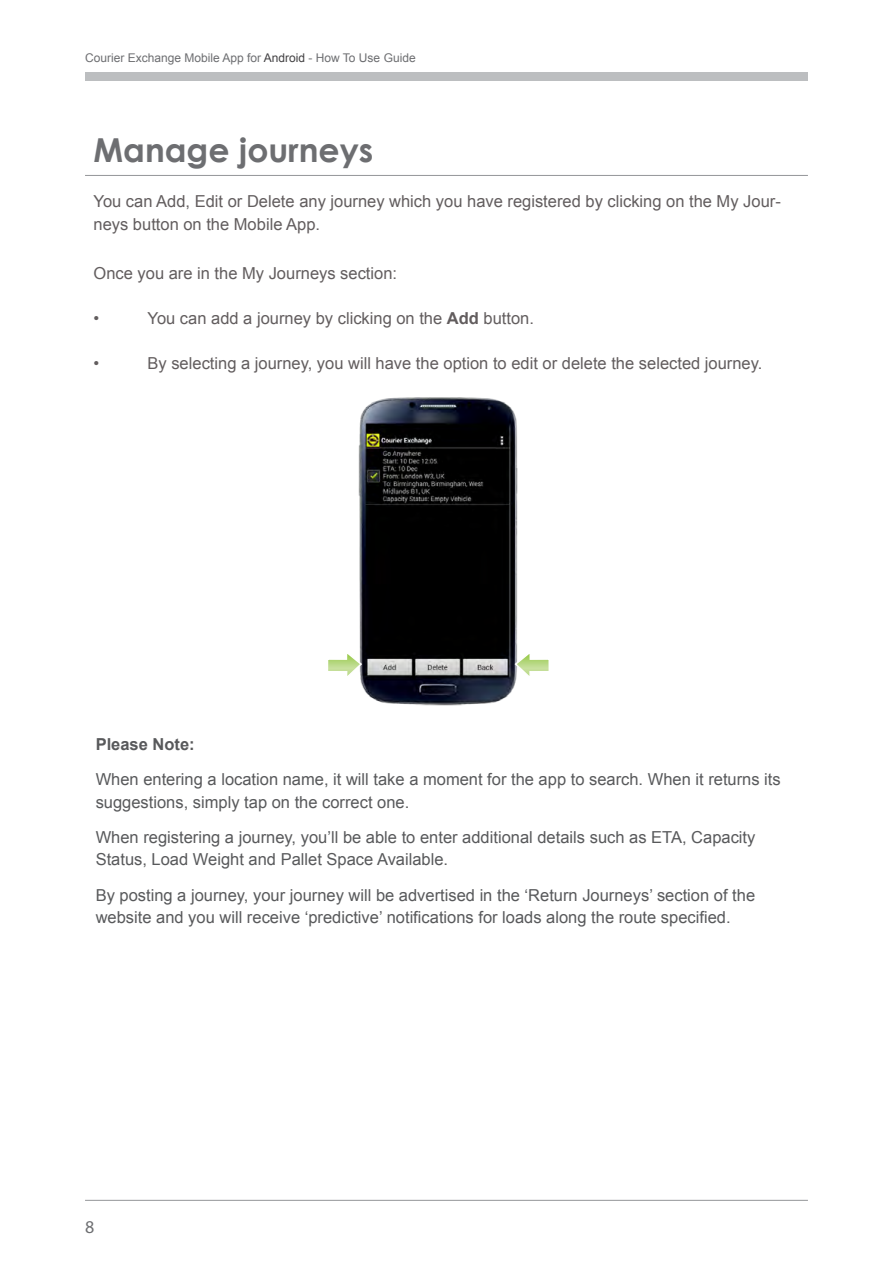
<style>
.page{position:relative;width:893px;height:1263px;background:#fff}
.page>*{position:absolute;margin:0;border:0;box-sizing:border-box;transform-origin:0 0}
.t1{font:700 33px "Century Gothic";color:#6d6e71}
.t2{font:18px "Myriad Pro";color:#6d6e71}
.t3{font:16.5px/22.5px "Arial";color:#58595b}
.t4{font:16.5px/22.5px "Arial";color:#625d5e}
.t5{font:700 16.5px "Arial";color:#58595b}
.t6{font:12px "Arial";color:#6d6e71}
.s1{color:#414042}
.s2{font-weight:700}
</style>
<div class="page">
<hr style="left:85px;top:1200px;width:723px;height:1px;background:#939598">
<div style="left:85px;top:72px;width:723px;height:9px;background:#bcbec0"></div>
<hr style="left:85px;top:175px;width:723px;height:1px;background:#939598">
<img style="left:358px;top:397px;width:160px;height:309px">
<svg style="left:328px;top:650px;width:35px;height:31px"></svg>
<svg style="left:513px;top:650px;width:36px;height:31px"></svg>
<p class="t6" style="left:85px;top:49px;width:332px">Courier Exchange Mobile App for <span class="s1">Android</span> - How To Use Guide</p>
<h1 class="t1" style="left:94px;top:125px;width:281px">Manage journeys</h1>
<p class="t4" style="left:94px;top:190px;width:689px">You can Add, Edit or Delete any journey which you have registered by clicking on the My Jour&shy;neys button on the Mobile App.</p>
<p class="t4" style="left:94px;top:262px;width:305px">Once you are in the My Journeys section:</p>
<p class="t4" style="left:94px;top:307px;width:7px">•</p>
<p class="t4" style="left:148px;top:307px;width:388px">You can add a journey by clicking on the <span class="s2">Add</span> button.</p>
<p class="t4" style="left:94px;top:352px;width:7px">•</p>
<p class="t4" style="left:148px;top:352px;width:616px">By selecting a journey, you will have the option to edit or delete the selected journey.</p>
<p class="t5" style="left:96px;top:732px;width:101px">Please Note:</p>
<p class="t3" style="left:96px;top:768px;width:687px">When entering a location name, it will take a moment for the app to search. When it returns its suggestions, simply tap on the correct one.</p>
<p class="t3" style="left:96px;top:826px;width:661px">When registering a journey, you’ll be able to enter additional details such as ETA, Capacity<br>Status, Load Weight and Pallet Space Available.</p>
<p class="t3" style="left:96px;top:883px;width:661px">By posting a journey, your journey will be advertised in the ‘Return Journeys’ section of the website and you will receive ‘predictive’ notifications for loads along the route specified.</p>
<p class="t2" style="left:85px;top:1216px;width:11px">8</p>
</div>
